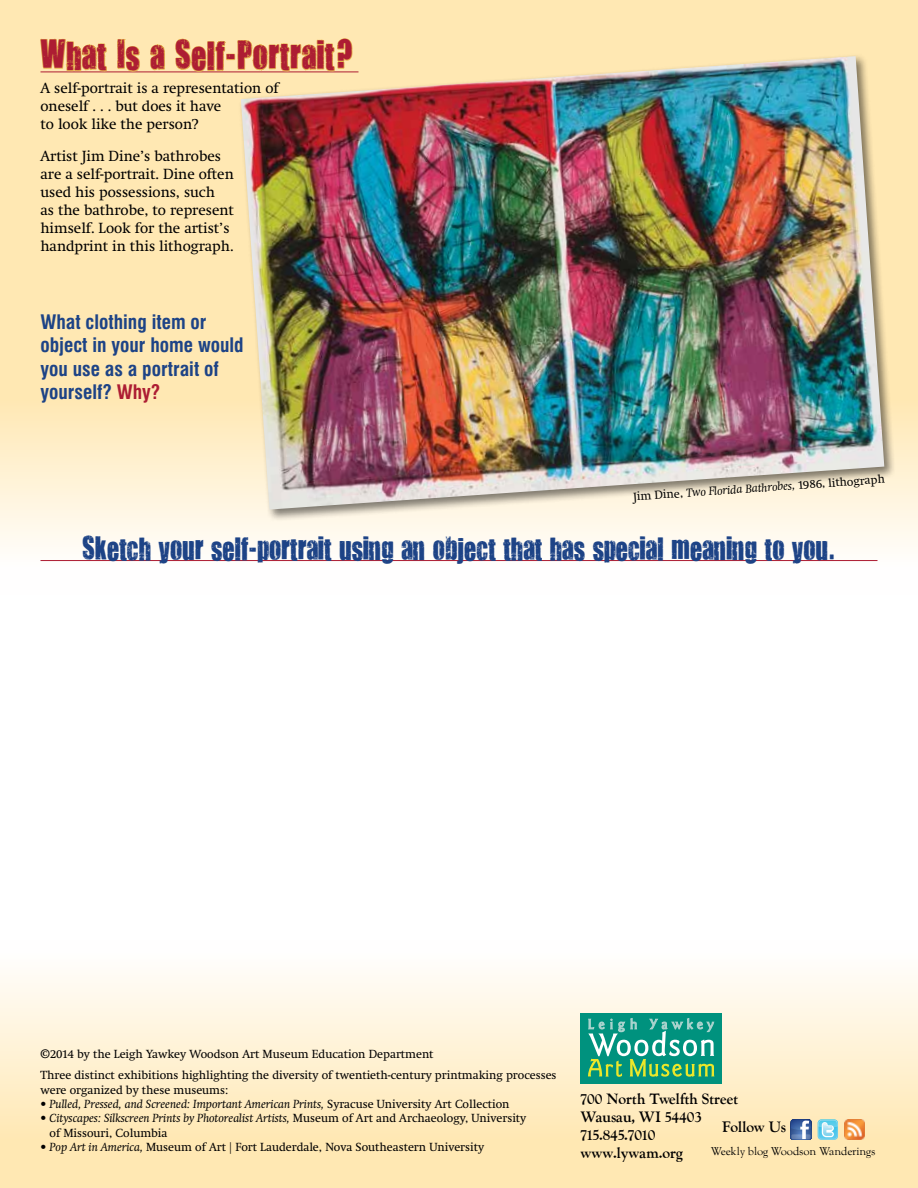
<style>
.page{position:relative;width:918px;height:1188px;background:#fff}
.page>*{position:absolute;margin:0;border:0;box-sizing:border-box;transform-origin:0 0}
.t1{font:33px "You Are Loved";letter-spacing:.025em;color:#ad1d33}
.t2{font:27px "You Are Loved";color:#1d4386}
.t3{font:700 condensed 19.5px/23.4px "Swiss 721 BT";color:#1d4386}
.t4{font:15px/18px "Swift Neue LT Pro";color:#000}
.t5{font:700 15px/18px "LTC Goudy Oldstyle";color:#000}
.t6{font:12px/21.1px "Swift Neue LT Pro";color:#000}
.t7{font:italic 12px "Swift Neue LT Pro";color:#000}
.t8{font:11.25px "LTC Goudy Oldstyle";letter-spacing:-.01em;color:#000}
.s1{color:#ad1d33}
.s2{font-style:italic}
.s3{font-style:normal}
</style>
<div class="page">
<svg style="left:0;top:0;width:918px;height:562px;fill:#ffe8b3"></svg>
<hr style="left:40px;top:560px;width:838px;height:1px;background:#ad1d33">
<div style="left:0;top:940px;width:918px;height:248px;background:linear-gradient(to bottom,#fff,#ffe4a7)"></div>
<div style="left:580px;top:1014px;width:142px;height:70px;background:#00927e"></div>
<svg style="left:588px;top:1018px;width:126px;height:59px"></svg>
<svg style="left:818px;top:1119px;width:20px;height:21px"></svg>
<svg style="left:791px;top:1119px;width:20px;height:21px"></svg>
<svg style="left:791px;top:1134px;width:20px;height:5px"></svg>
<img style="left:844px;top:1119px;width:21px;height:21px">
<hr style="left:40px;top:72px;width:318px;height:1px;background:#ad1d33">
<svg style="left:39px;top:38px;width:69px;height:35px"></svg>
<svg style="left:116px;top:38px;width:25px;height:34px"></svg>
<svg style="left:149px;top:44px;width:17px;height:29px"></svg>
<svg style="left:174px;top:37px;width:179px;height:36px"></svg>
<div style="left:238px;top:54px;width:659px;height:468px;background:#000;opacity:.5"></div>
<img style="left:241px;top:56px;width:643px;height:454px">
<h1 class="t1" style="left:40px;top:33px;width:315px">What Is a Self-Portrait?</h1>
<p class="t4" style="left:40px;top:79px;width:240px">A self-portrait is a representation of oneself . . . but does it have<br>to look like the person?</p>
<p class="t4" style="left:40px;top:146px;width:195px">Artist Jim Dine’s bathrobes are a self-portrait. Dine often used his possessions, such<br>as the bathrobe, to represent himself. Look for the artist’s handprint in this lithograph.</p>
<h3 class="t3" style="left:40px;top:310px;width:205px">What clothing item or object in your home would you use as a portrait of yourself? <span class="s1">Why?</span></h3>
<p class="t6" style="left:632px;top:486px;width:254px;rotate:-4deg">Jim Dine, <span class="s2">Two Florida Bathrobes,</span> 1986, lithograph</p>
<h2 class="t2" style="left:83px;top:530px;width:755px">Sketch your self-portrait using an object that has special meaning to you.</h2>
<p class="t6" style="left:40px;top:1043px;width:518px">©2014 by the Leigh Yawkey Woodson Art Museum Education Department<br>Three distinct exhibitions highlighting the diversity of twentieth-century printmaking processes</p>
<p class="t6" style="left:40px;top:1079px;width:189px">were organized by these museums:</p>
<p class="t7" style="left:40px;top:1097px;width:471px"><span class="s3">•</span> Pulled, Pressed, and Screened: Important American Prints, <span class="s3">Syracuse University Art Collection</span></p>
<p class="t6" style="left:50px;top:1111px;width:478px;line-height:14.4px;text-indent:-9px">• <span class="s2">Cityscapes: Silkscreen Prints by Photorealist Artists,</span> Museum of Art and Archaeology, University of Missouri, Columbia</p>
<p class="t6" style="left:40px;top:1136px;width:445px">• <span class="s2">Pop Art in America,</span> Museum of Art | Fort Lauderdale, Nova Southeastern University</p>
<p class="t5" style="left:580px;top:1090px;width:159px">700 North Twelfth Street<br>Wausau, WI 54403<br>715.845.7010 www.lywam.org</p>
<p class="t5" style="left:722px;top:1119px;width:66px">Follow Us</p>
<p class="t8" style="left:711px;top:1145px;width:166px">Weekly blog Woodson Wanderings</p>
</div>
